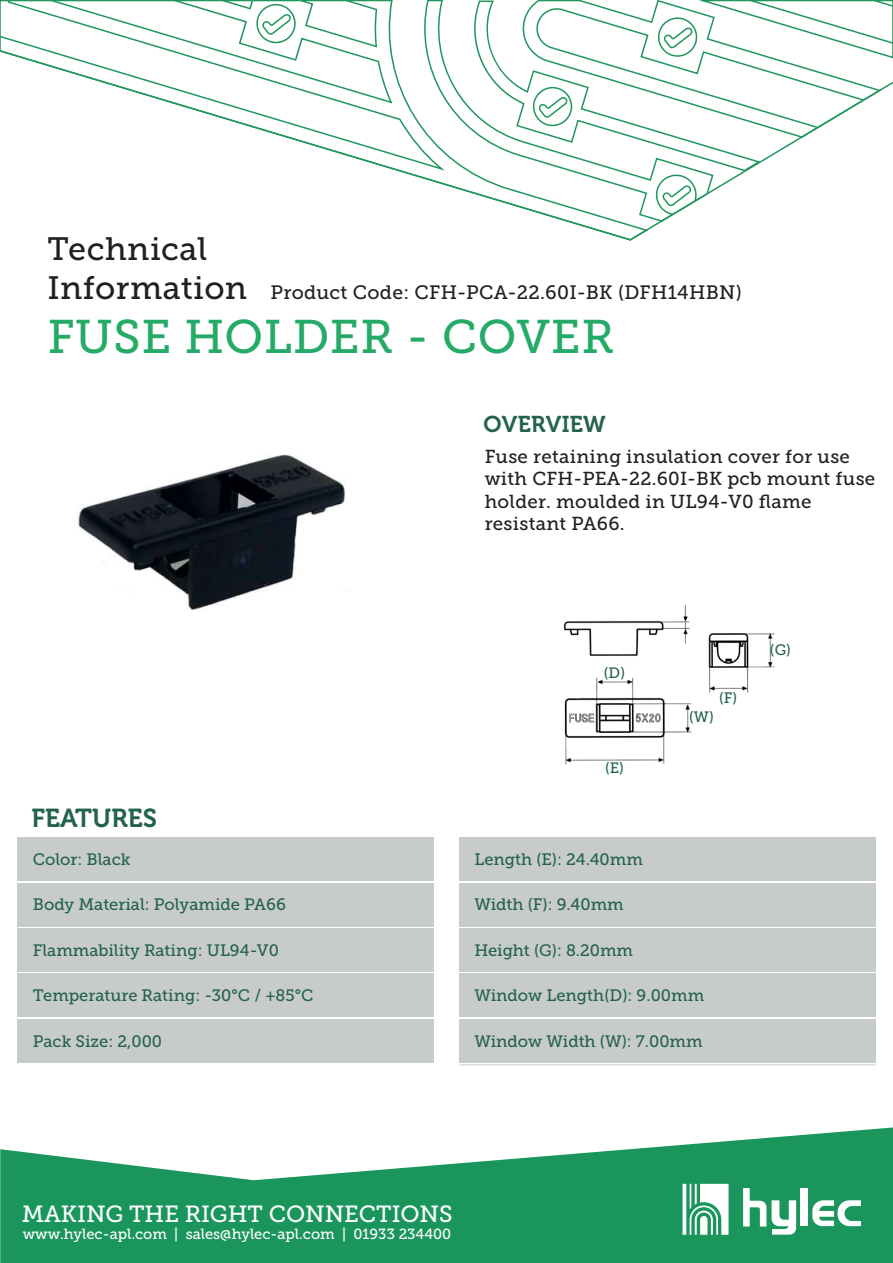
<style>
.page{position:relative;width:893px;height:1263px;background:#fff}
.page>*{position:absolute;margin:0;border:0;box-sizing:border-box;transform-origin:0 0}
.t1{font:47.1px "Museo Slab 500";letter-spacing:.015em;color:#25ab67}
.t2{font:32.25px/38.8px "Museo Slab 500";letter-spacing:.015em;color:#231f20}
.t3{font:25.95px "Museo 700";color:#24634b}
.t4{font:23.25px "Museo Slab 500";color:#fff}
.t5{font:22.8px "Museo 700";letter-spacing:.015em;color:#24634b}
.t6{font:19.35px "Museo Slab 500";letter-spacing:.015em;color:#231f20}
.t7{font:18.75px/22.5px "Museo Slab 500";letter-spacing:.015em;color:#231f20}
.t8{font:16.5px "Museo Slab 500";color:#24634b}
.t9{font:15px "Museo Slab 500";color:#24634b}
.t10{font:14.7px "Museo Slab 500";color:#fff}
</style>
<div class="page">
<img style="left:78px;top:454px;width:269px;height:156px">
<svg style="left:0;top:1127px;width:893px;height:136px;fill:#1a965c"></svg>
<div style="left:801px;top:1188px;width:7px;height:38px;background:#fff"></div>
<svg style="left:743px;top:1188px;width:23px;height:38px"></svg>
<svg style="left:772px;top:1200px;width:24px;height:34px"></svg>
<svg style="left:812px;top:1200px;width:49px;height:26px"></svg>
<svg style="left:683px;top:1184px;width:45px;height:51px"></svg>
<svg style="left:0;top:0;width:443px;height:49px"></svg>
<svg style="left:531px;top:0;width:362px;height:49px"></svg>
<svg style="left:50px;top:0;width:344px;height:49px"></svg>
<svg style="left:0;top:49px;width:893px;height:192px"></svg>
<img style="left:563px;top:605px;width:212px;height:160px">
<div style="left:459px;top:1019px;width:416px;height:43px;background:#c8cbcc"></div>
<div style="left:18px;top:838px;width:416px;height:43px;background:#c8cbcc"></div>
<div style="left:18px;top:883px;width:416px;height:43px;background:#c8cbcc"></div>
<div style="left:18px;top:928px;width:416px;height:43px;background:#c8cbcc"></div>
<div style="left:18px;top:974px;width:416px;height:43px;background:#c8cbcc"></div>
<div style="left:18px;top:1019px;width:416px;height:43px;background:#c8cbcc"></div>
<div style="left:459px;top:838px;width:416px;height:43px;background:#c8cbcc"></div>
<div style="left:459px;top:883px;width:416px;height:43px;background:#c8cbcc"></div>
<div style="left:459px;top:928px;width:416px;height:43px;background:#c8cbcc"></div>
<div style="left:459px;top:974px;width:416px;height:43px;background:#c8cbcc"></div>
<h2 class="t2" style="left:47px;top:230px;width:201px">Technical<br>Information</h2>
<h1 class="t1" style="left:47px;top:310px;width:568px">FUSE HOLDER - COVER</h1>
<p class="t6" style="left:270px;top:282px;width:473px">Product Code: CFH-PCA-22.60I-BK (DFH14HBN)</p>
<h3 class="t5" style="left:484px;top:412px;width:124px">OVERVIEW</h3>
<p class="t7" style="left:485px;top:445px;width:392px">Fuse retaining insulation cover for use with CFH-PEA-22.60I-BK pcb mount fuse holder. moulded in UL94-V0 flame resistant PA66.</p>
<h3 class="t3" style="left:31px;top:804px;width:127px">FEATURES</h3>
<p class="t8" style="left:33px;top:850px;width:99px">Color: Black</p>
<p class="t8" style="left:33px;top:895px;width:255px">Body Material: Polyamide PA66</p>
<p class="t8" style="left:33px;top:941px;width:248px">Flammability Rating: UL94-V0</p>
<p class="t8" style="left:33px;top:986px;width:282px">Temperature Rating: -30°C / +85°C</p>
<p class="t8" style="left:33px;top:1032px;width:131px">Pack Size: 2,000</p>
<p class="t9" style="left:604px;top:664px;width:23px">(D)</p>
<p class="t9" style="left:605px;top:759px;width:20px">(E)</p>
<p class="t9" style="left:719px;top:689px;width:20px">(F)</p>
<p class="t9" style="left:689px;top:708px;width:26px">(W)</p>
<p class="t8" style="left:474px;top:850px;width:170px">Length (E): 24.40mm</p>
<p class="t8" style="left:474px;top:895px;width:151px">Width (F): 9.40mm</p>
<p class="t8" style="left:474px;top:941px;width:160px">Height (G): 8.20mm</p>
<p class="t8" style="left:474px;top:986px;width:231px">Window Length(D): 9.00mm</p>
<p class="t8" style="left:474px;top:1032px;width:230px">Window Width (W): 7.00mm</p>
<p class="t9" style="left:770px;top:641px;width:22px">(G)</p>
<h3 class="t4" style="left:22px;top:1201px;width:432px">MAKING THE RIGHT CONNECTIONS</h3>
<p class="t10" style="left:23px;top:1225px;width:430px">www.hylec-apl.com | sales@hylec-apl.com | 01933 234400</p>
</div>
